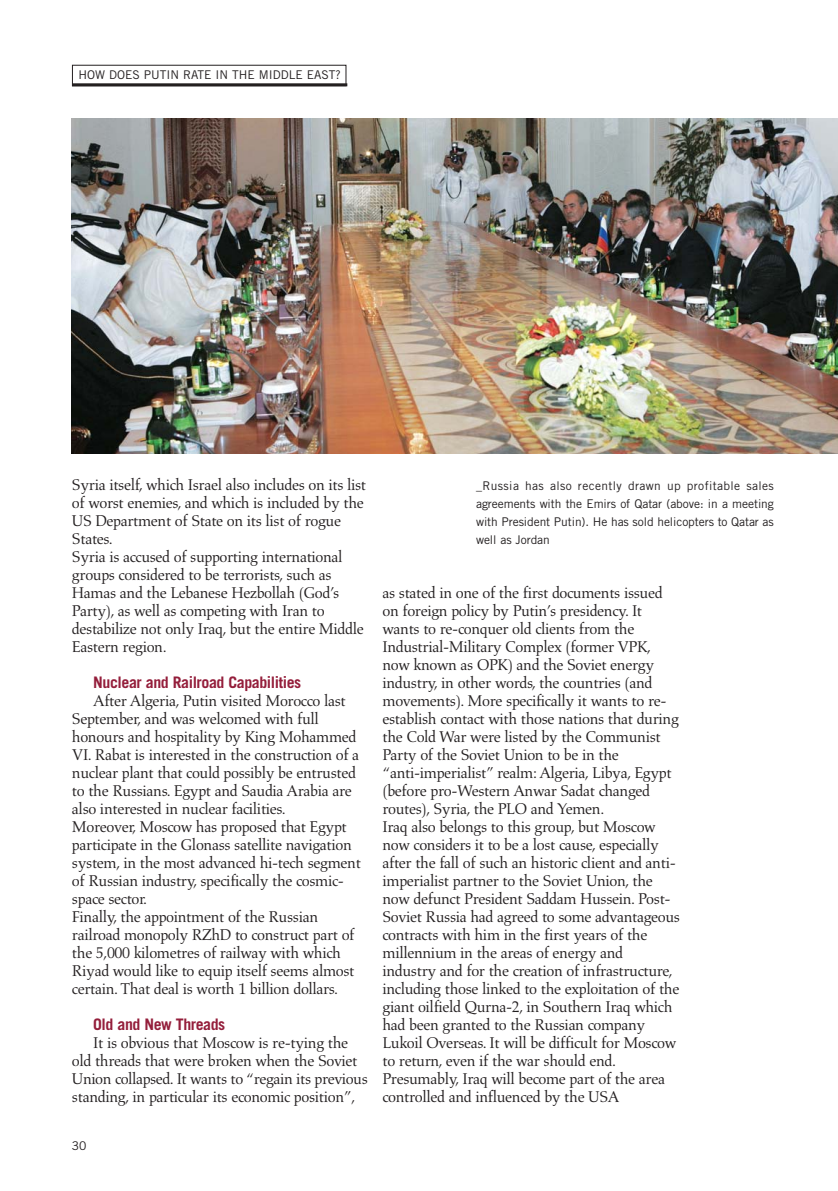
<style>
.page{position:relative;width:838px;height:1191px;background:#fff}
.page>*{position:absolute;margin:0;border:0;box-sizing:border-box;transform-origin:0 0}
.t1{font:15.9px/18px "Aldus";letter-spacing:-.025em;color:#231f20}
.t2{font:700 15.9px "Trade Gothic";letter-spacing:-.03em;color:#941e3b}
.t3{font:12px/18px "Trade Gothic";letter-spacing:-.005em;color:#231f20;text-align:justify}
</style>
<div class="page">
<div style="left:72px;top:65px;width:274px;height:21px;border:1px solid #231f20"></div>
<hr style="left:72px;top:83px;width:275px;height:3px;background:#231f20">
<img style="left:72px;top:118px;width:765px;height:336px">
<p class="t3" style="left:78px;top:67px;width:264px">HOW DOES PUTIN RATE IN THE MIDDLE EAST?</p>
<p class="t1" style="left:72px;top:477px;width:296px">Syria itself, which Israel also includes on its list of worst enemies, and which is included by the US Department of State on its list of rogue States.<br>Syria is accused of supporting international groups considered to be terrorists, such as Hamas and the Lebanese Hezbollah (God’s Party), as well as competing with Iran to destabilize not only Iraq, but the entire Middle Eastern region.</p>
<p class="t2" style="left:93px;top:676px;width:209px">Nuclear and Railroad Capabilities</p>
<p class="t1" style="left:72px;top:693px;width:290px;text-indent:21px">After Algeria, Putin visited Morocco last September, and was welcomed with full honours and hospitality by King Mohammed VI. Rabat is interested in the construction of a nuclear plant that could possibly be entrusted to the Russians. Egypt and Saudia Arabia are also interested in nuclear facilities.<br>Moreover, Moscow has proposed that Egypt participate in the Glonass satellite navigation system, in the most advanced hi-tech segment of Russian industry, specifically the cosmic&shy;space sector.<br>Finally, the appointment of the Russian railroad monopoly RZhD to construct part of the 5,000 kilometres of railway with which Riyad would like to equip itself seems almost certain. That deal is worth 1 billion dollars.</p>
<p class="t2" style="left:93px;top:1018px;width:134px">Old and New Threads</p>
<p class="t1" style="left:72px;top:1035px;width:297px;text-indent:21px">It is obvious that Moscow is re-tying the old threads that were broken when the Soviet Union collapsed. It wants to “regain its previous standing, in particular its economic position”,</p>
<p class="t3" style="left:72px;top:1137px;width:16px">30</p>
<p class="t3" style="left:476px;top:477px;width:299px">_Russia has also recently drawn up profitable sales agreements with the Emirs of Qatar (above: in a meeting with President Putin). He has sold helicopters to Qatar as well as Jordan</p>
<p class="t1" style="left:382px;top:585px;width:299px">as stated in one of the first documents issued on foreign policy by Putin’s presidency. It wants to re-conquer old clients from the Industrial-Military Complex (former VPK, now known as OPK) and the Soviet energy industry, in other words, the countries (and movements). More specifically it wants to re&shy;establish contact with those nations that during the Cold War were listed by the Communist Party of the Soviet Union to be in the “anti-imperialist” realm: Algeria, Libya, Egypt (before pro-Western Anwar Sadat changed routes), Syria, the PLO and Yemen.<br>Iraq also belongs to this group, but Moscow now considers it to be a lost cause, especially after the fall of such an historic client and anti&shy;imperialist partner to the Soviet Union, the now defunct President Saddam Hussein. Post-Soviet Russia had agreed to some advantageous contracts with him in the first years of the millennium in the areas of energy and industry and for the creation of infrastructure, including those linked to the exploitation of the giant oilfield Qurna-2, in Southern Iraq which had been granted to the Russian company Lukoil Overseas. It will be difficult for Moscow to return, even if the war should end.<br>Presumably, Iraq will become part of the area controlled and influenced by the USA</p>
</div>
